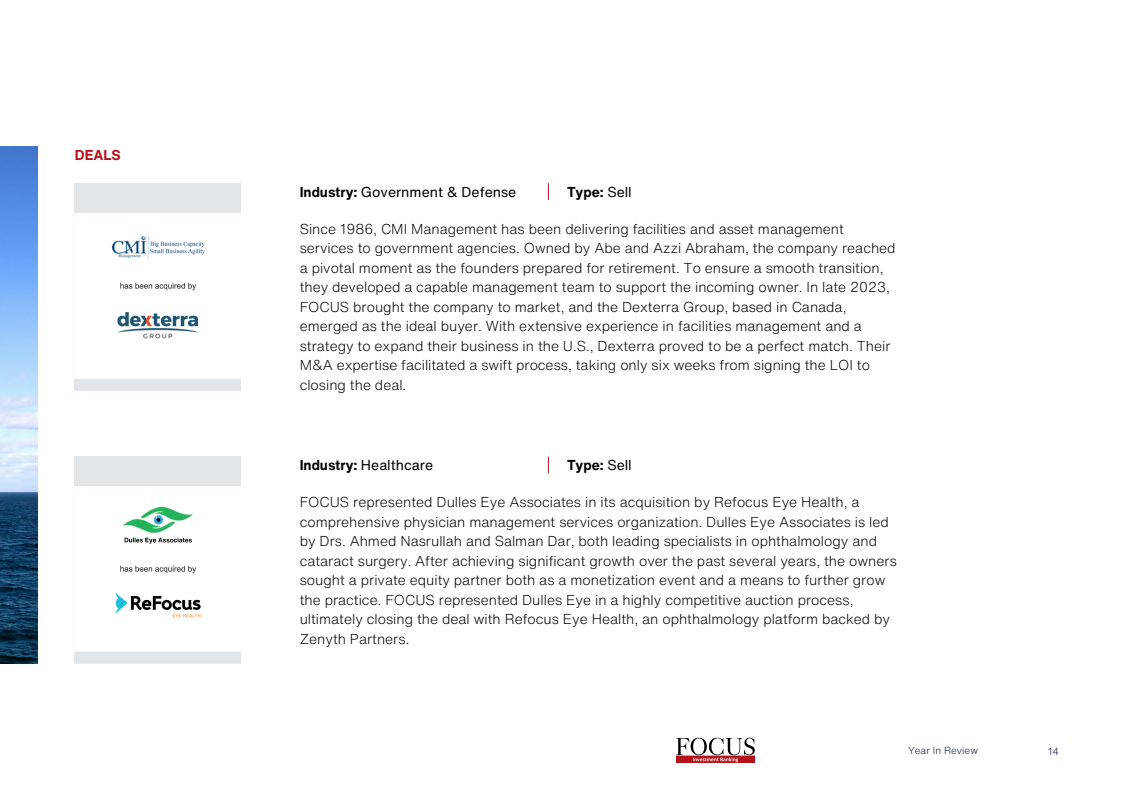
<style>
.page{position:relative;width:1134px;height:810px;background:#fff}
.page>*{position:absolute;margin:0;border:0;box-sizing:border-box;transform-origin:0 0}
.t1{font:300 14px/19.5px "Helvetica Now Text";color:#000}
.t2{font:14px "Helvetica Now Text";color:#000}
.t3{font:700 14px "Helvetica Now Text";color:#000}
.t4{font:700 14px "Helvetica Now Text";color:#b4111a}
.t5{font:300 10px "Helvetica Now Text";color:#071b3f}
.s1{font-weight:700}
.s2{font-weight:400}
</style>
<div class="page">
<img style="left:0;top:146px;width:38px;height:518px">
<img style="left:75px;top:183px;width:166px;height:207px">
<img style="left:75px;top:457px;width:166px;height:207px">
<img style="left:676px;top:738px;width:78px;height:25px">
<svg style="left:548px;top:183px;width:1px;height:17px"></svg>
<svg style="left:548px;top:457px;width:1px;height:16px"></svg>
<p class="t4" style="left:75px;top:144px;width:47px">DEALS</p>
<h2 class="t2" style="left:300px;top:181px;width:218px"><span class="s1">Industry:</span> Government &amp; Defense</h2>
<p class="t3" style="left:567px;top:181px;width:66px">Type: <span class="s2">Sell</span></p>
<h2 class="t1" style="left:300px;top:219px;width:597px">Since 1986, CMI Management has been delivering facilities and asset management services to government agencies. Owned by Abe and Azzi Abraham, the company reached a pivotal moment as the founders prepared for retirement. To ensure a smooth transition, they developed a capable management team to support the incoming owner. In late 2023, FOCUS brought the company to market, and the Dexterra Group, based in Canada, emerged as the ideal buyer. With extensive experience in facilities management and a strategy to expand their business in the U.S., Dexterra proved to be a perfect match. Their M&amp;A expertise facilitated a swift process, taking only six weeks from signing the LOI to closing the deal.</h2>
<h2 class="t2" style="left:300px;top:455px;width:135px"><span class="s1">Industry:</span> Healthcare</h2>
<p class="t3" style="left:567px;top:455px;width:66px">Type: <span class="s2">Sell</span></p>
<h2 class="t1" style="left:300px;top:492px;width:599px">FOCUS represented Dulles Eye Associates in its acquisition by Refocus Eye Health, a comprehensive physician management services organization. Dulles Eye Associates is led by Drs. Ahmed Nasrullah and Salman Dar, both leading specialists in ophthalmology and cataract surgery. After achieving significant growth over the past several years, the owners sought a private equity partner both as a monetization event and a means to further grow the practice. FOCUS represented Dulles Eye in a highly competitive auction process, ultimately closing the deal with Refocus Eye Health, an ophthalmology platform backed by Zenyth Partners.</h2>
<p class="t5" style="left:908px;top:743px;width:71px">Year In Review</p>
<h2 class="t5" style="left:1048px;top:744px;width:12px">14</h2>
</div>
